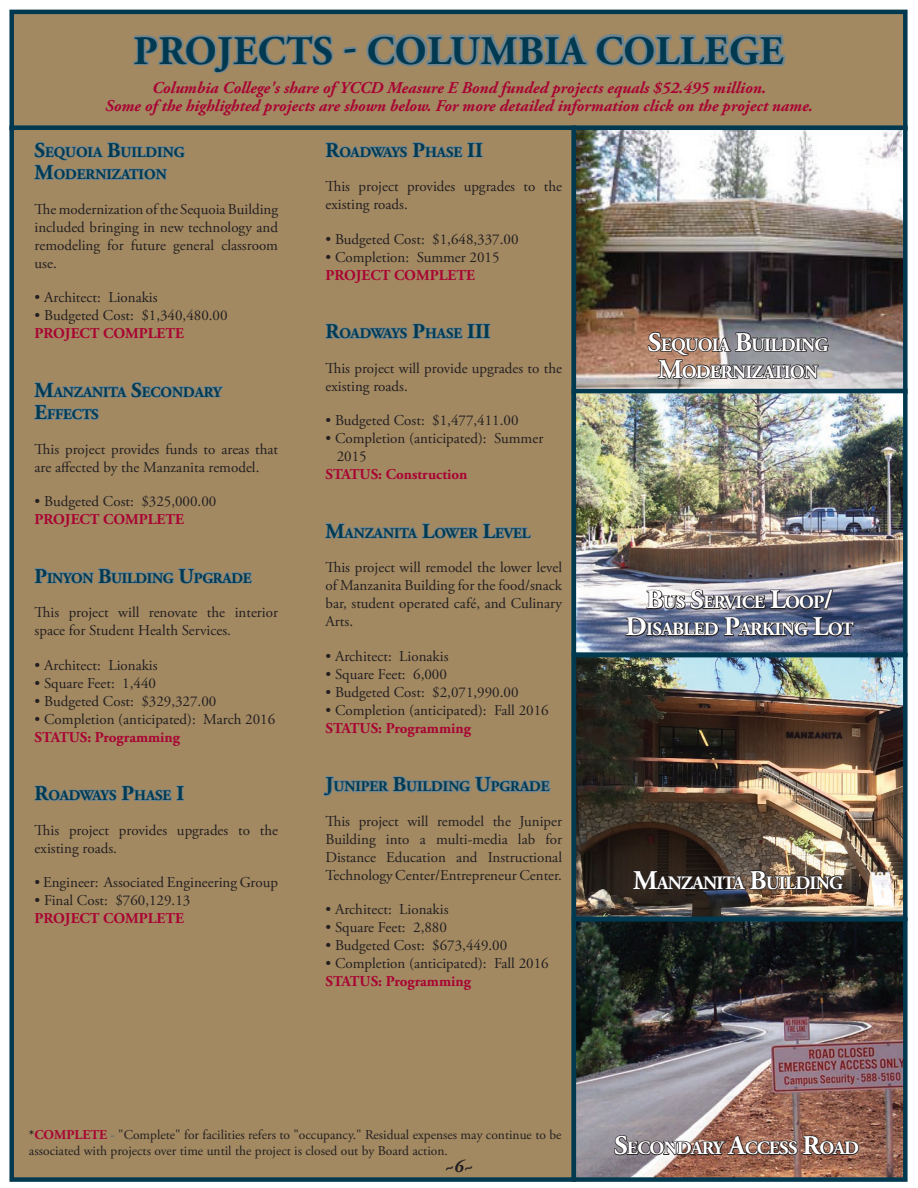
<style>
.page{position:relative;width:918px;height:1188px;background:#fff}
.page>*{position:absolute;margin:0;border:0;box-sizing:border-box;transform-origin:0 0}
.t1{font:700 40.5px "Adobe Garamond Pro";letter-spacing:.015em;color:#003950}
.t2{font:700 18.9px/27px "Adobe Garamond Pro";letter-spacing:-.045em;color:#fff;text-align:center}
.t3{font:italic 700 18px "Adobe Garamond Pro";color:#231f20}
.t4{font:italic 700 16.5px/18px "Adobe Garamond Pro";color:#a90332;text-align:center}
.t5{font:15px/18px "Adobe Garamond Pro";color:#231f20}
.t6{font:700 15px "Adobe Garamond Pro";color:#a90332}
.t7{font:700 14.7px/22.5px "Adobe Garamond Pro";color:#003950}
.t8{font:13.5px/16.2px "Adobe Garamond Pro";color:#231f20}
.t9{font:700 13.5px "Adobe Garamond Pro";color:#a90332}
.s1{font-size:21px}
.s2{font-size:27px}
.s3{font-weight:700;color:#6c6d70}
.s4{color:#231f20}
</style>
<div class="page">
<div style="left:9px;top:10px;width:899px;height:120px;background:#a28962;border:4px solid #003950"></div>
<div style="left:12px;top:128px;width:562px;height:1052px;background:#a28962"></div>
<img style="left:577px;top:131px;width:326px;height:521px">
<div style="left:572px;top:126px;width:336px;height:268px;border:4px solid #003950"></div>
<img style="left:647px;top:315px;width:183px;height:65px">
<img style="left:577px;top:658px;width:326px;height:519px">
<div style="left:572px;top:917px;width:336px;height:265px;border:4px solid #003950"></div>
<svg style="left:613px;top:1134px;width:247px;height:22px"></svg>
<svg style="left:133px;top:34px;width:201px;height:39px"></svg>
<svg style="left:343px;top:46px;width:14px;height:8px"></svg>
<svg style="left:366px;top:34px;width:420px;height:33px"></svg>
<svg style="left:325px;top:142px;width:158px;height:16px"></svg>
<svg style="left:325px;top:323px;width:166px;height:16px"></svg>
<svg style="left:325px;top:523px;width:207px;height:16px"></svg>
<svg style="left:323px;top:776px;width:228px;height:21px"></svg>
<svg style="left:33px;top:125px;width:153px;height:55px"></svg>
<svg style="left:34px;top:381px;width:189px;height:39px"></svg>
<svg style="left:34px;top:568px;width:219px;height:16px"></svg>
<svg style="left:34px;top:785px;width:151px;height:16px"></svg>
<div style="left:572px;top:389px;width:336px;height:268px;border:4px solid #003950"></div>
<svg style="left:625px;top:588px;width:230px;height:50px"></svg>
<div style="left:572px;top:653px;width:336px;height:268px;border:4px solid #003950"></div>
<img style="left:632px;top:826px;width:212px;height:65px">
<h1 class="t1" style="left:134px;top:27px;width:599px">Projects - COLUMBIA COLLEGE</h1>
<p class="t4" style="left:105px;top:79px;width:709px">Columbia College's share of YCCD Measure E Bond funded projects equals $52.495 million.<br>Some of the highlighted projects are shown below. For more detailed information click on the project name.</p>
<p class="t7" style="left:35px;top:141px;width:151px"><span class="s1">S</span>EQUOIA <span class="s1">B</span>UILDING<br><span class="s1">M</span>ODERNIZATION</p>
<p class="t5" style="left:35px;top:200px;width:245px;text-align:justify">The modernization of the Sequoia Building included bringing in new technology and remodeling for future general classroom use.</p>
<p class="t5" style="left:35px;top:289px;width:125px">• Architect: Lionakis</p>
<p class="t5" style="left:35px;top:307px;width:195px">• Budgeted Cost: $1,340,480.00</p>
<p class="t6" style="left:35px;top:325px;width:133px">PROJECT COMPLETE</p>
<p class="t7" style="left:35px;top:381px;width:190px"><span class="s1">M</span>ANZANITA <span class="s1">S</span>ECONDARY<br><span class="s1">E</span>FFECTS</p>
<p class="t5" style="left:35px;top:440px;width:245px">This project provides funds to areas that are affected by the Manzanita remodel.</p>
<p class="t5" style="left:35px;top:493px;width:183px">• Budgeted Cost: $325,000.00</p>
<p class="t6" style="left:35px;top:511px;width:133px">PROJECT COMPLETE</p>
<p class="t7" style="left:35px;top:567px;width:219px"><span class="s1">P</span>INYON <span class="s1">B</span>UILDING <span class="s1">U</span>PGRADE</p>
<p class="t5" style="left:35px;top:604px;width:245px">This project will renovate the interior space for Student Health Services.</p>
<p class="t5" style="left:35px;top:656px;width:125px">• Architect: Lionakis</p>
<p class="t5" style="left:35px;top:674px;width:123px">• Square Feet: 1,440</p>
<p class="t5" style="left:35px;top:692px;width:183px">• Budgeted Cost: $329,327.00</p>
<p class="t5" style="left:35px;top:710px;width:242px">• Completion (anticipated): March 2016</p>
<p class="t6" style="left:35px;top:728px;width:147px">STATUS: Programming</p>
<p class="t7" style="left:35px;top:784px;width:150px"><span class="s1">R</span>OADWAYS <span class="s1">P</span>HASE <span class="s1">I</span></p>
<p class="t5" style="left:35px;top:821px;width:245px">This project provides upgrades to the existing roads.</p>
<p class="t5" style="left:35px;top:874px;width:245px">• Engineer: Associated Engineering Group</p>
<p class="t5" style="left:35px;top:892px;width:157px">• Final Cost: $760,129.13</p>
<p class="t6" style="left:35px;top:910px;width:133px">PROJECT COMPLETE</p>
<p class="t7" style="left:326px;top:141px;width:151px"><span class="s1">R</span>OADWAYS <span class="s1">P</span>HASE <span class="s1">II</span></p>
<p class="t5" style="left:326px;top:178px;width:238px">This project provides upgrades to the existing roads.</p>
<p class="t5" style="left:326px;top:230px;width:195px">• Budgeted Cost: $1,648,337.00</p>
<p class="t5" style="left:326px;top:248px;width:176px">• Completion: Summer 2015</p>
<p class="t6" style="left:326px;top:266px;width:133px">PROJECT COMPLETE</p>
<p class="t7" style="left:326px;top:322px;width:151px"><span class="s1">R</span>OADWAYS <span class="s1">P</span>HASE <span class="s1">III</span></p>
<p class="t5" style="left:326px;top:359px;width:238px">This project will provide upgrades to the existing roads.</p>
<p class="t5" style="left:326px;top:412px;width:195px">• Budgeted Cost: $1,477,411.00</p>
<p class="t5" style="left:337px;top:430px;width:208px;text-indent:-11px">• Completion (anticipated): Summer<br>2015</p>
<p class="t6" style="left:326px;top:466px;width:144px">STATUS: Construction</p>
<p class="t7" style="left:326px;top:522px;width:207px"><span class="s1">M</span>ANZANITA <span class="s1">L</span>OWER <span class="s1">L</span>EVEL</p>
<p class="t5" style="left:326px;top:559px;width:238px;text-align:justify">This project will remodel the lower level of Manzanita Building for the food/snack bar, student operated café, and Culinary Arts.</p>
<p class="t5" style="left:326px;top:647px;width:125px">• Architect: Lionakis</p>
<p class="t5" style="left:326px;top:665px;width:123px">• Square Feet: 6,000</p>
<p class="t5" style="left:326px;top:683px;width:195px">• Budgeted Cost: $2,071,990.00</p>
<p class="t5" style="left:326px;top:701px;width:225px">• Completion (anticipated): Fall 2016</p>
<p class="t6" style="left:326px;top:719px;width:147px">STATUS: Programming</p>
<p class="t7" style="left:326px;top:775px;width:226px"><span class="s1">J</span>UNIPER <span class="s1">B</span>UILDING <span class="s1">U</span>PGRADE</p>
<p class="t5" style="left:326px;top:812px;width:238px;text-align:justify">This project will remodel the Juniper Building into a multi-media lab for Distance Education and Instructional Technology Center/Entrepreneur Center.</p>
<p class="t5" style="left:326px;top:901px;width:125px">• Architect: Lionakis</p>
<p class="t5" style="left:326px;top:919px;width:123px">• Square Feet: 2,880</p>
<p class="t5" style="left:326px;top:937px;width:183px">• Budgeted Cost: $673,449.00</p>
<p class="t5" style="left:326px;top:955px;width:225px">• Completion (anticipated): Fall 2016</p>
<p class="t6" style="left:326px;top:973px;width:147px">STATUS: Programming</p>
<p class="t2" style="left:648px;top:332px;width:182px"><span class="s2">S</span>EQUOIA <span class="s2">B</span>UILDING<br><span class="s2">M</span>ODERNIZATION</p>
<p class="t2" style="left:626px;top:589px;width:230px"><span class="s2">B</span>US <span class="s2">S</span>ERVICE <span class="s2">L</span>OOP<span class="s2">/<br>D</span>ISABLED <span class="s2">P</span>ARKING <span class="s2">L</span>OT</p>
<p class="t2" style="left:633px;top:870px;width:211px"><span class="s2">M</span>ANZANITA <span class="s2">B</span>UILDING</p>
<p class="t8" style="left:29px;top:1127px;width:534px;text-indent:81px"><span class="s3">-</span> "Complete" for facilities refers to "occupancy." Residual expenses may continue to be associated with projects over time until the project is closed out by Board action.</p>
<p class="t9" style="left:29px;top:1127px;width:63px"><span class="s4">*</span>COMPLETE</p>
<p class="t3" style="left:445px;top:1156px;width:30px">~6~</p>
<p class="t2" style="left:614px;top:1135px;width:245px"><span class="s2">S</span>ECONDARY <span class="s2">A</span>CCESS <span class="s2">R</span>OAD</p>
</div>
